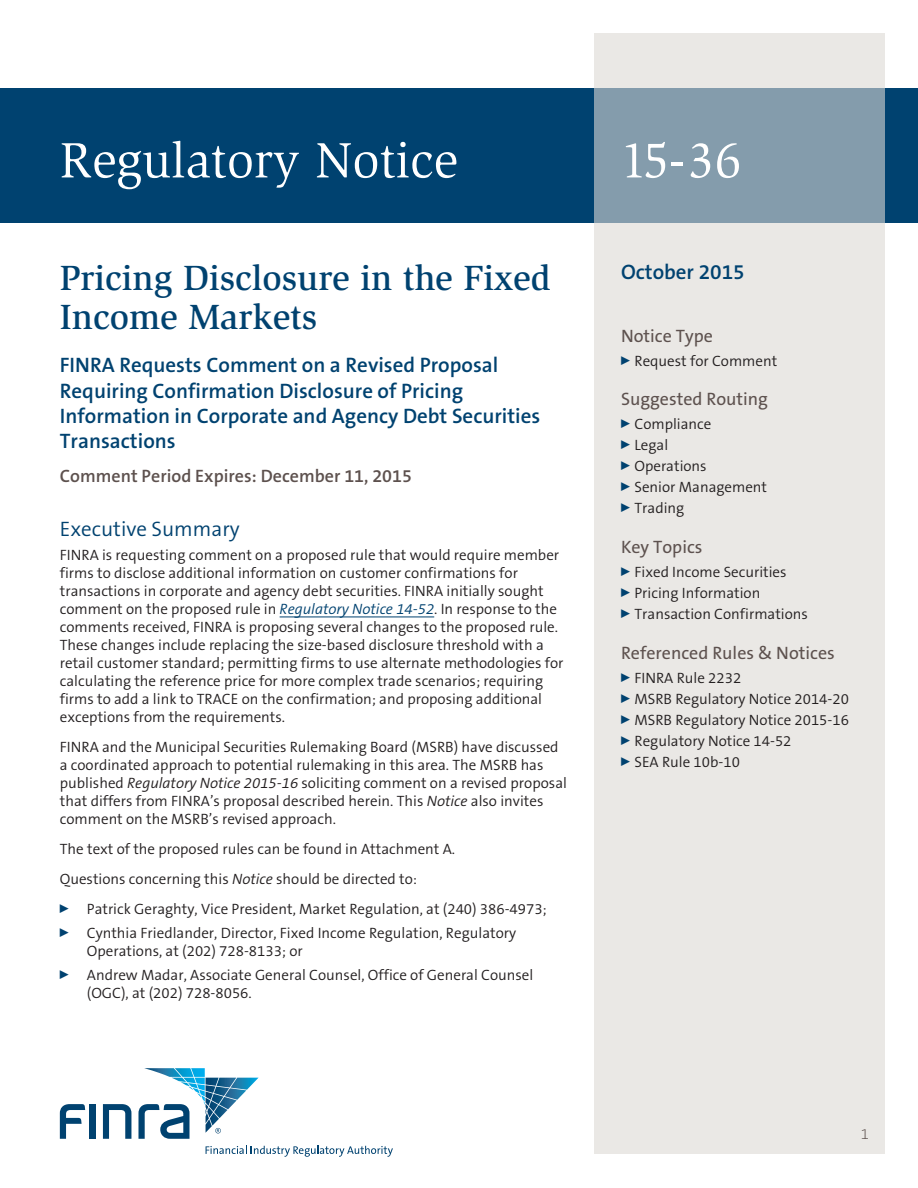
<style>
.page{position:relative;width:918px;height:1188px;background:#fff}
.page>*{position:absolute;margin:0;border:0;box-sizing:border-box;transform-origin:0 0}
.t1{font:51px "Slimbach LT";color:#fff}
.t2{font:500 36px/39px "Slimbach LT";color:#004270}
.t3{font:600 21px/25.2px "The Sans B6";color:#004270}
.t4{font:300 21px "The Sans B4";color:#004270}
.t5{font:18px "The Sans B5 Plain";color:#5d514e}
.t6{font:600 18px "The Sans B6";color:#5d514e}
.t7{font:300 15px/18px "The Sans B4";color:#231f20}
.t8{font:200 15px "The Sans B2";color:#5d514e}
.s1{font-style:italic;color:#004270}
.s2{font-style:italic}
</style>
<div class="page">
<div style="left:0;top:88px;width:918px;height:135px;background:#004270"></div>
<svg style="left:594px;top:34px;width:290px;height:1120px;background:#dddede"></svg>
<div style="left:90px;top:1104px;width:6px;height:35px;background:#004270"></div>
<svg style="left:103px;top:1104px;width:28px;height:35px"></svg>
<svg style="left:60px;top:1104px;width:25px;height:35px"></svg>
<svg style="left:206px;top:1146px;width:187px;height:11px"></svg>
<svg style="left:138px;top:1068px;width:121px;height:71px"></svg>
<hr style="left:280px;top:616px;width:154px;height:1px;background:#004270">
<h1 class="t1" style="left:60px;top:131px;width:400px">Regulatory Notice</h1>
<h1 class="t1" style="left:621px;top:131px;width:122px">15-36</h1>
<h2 class="t2" style="left:60px;top:258px;width:493px">Pricing Disclosure in the Fixed<br>Income Markets</h2>
<h3 class="t3" style="left:60px;top:353px;width:482px">FINRA Requests Comment on a Revised Proposal Requiring Confirmation Disclosure of Pricing Information in Corporate and Agency Debt Securities Transactions</h3>
<p class="t6" style="left:60px;top:467px;width:354px">Comment Period Expires: December 11, 2015</p>
<h3 class="t4" style="left:60px;top:517px;width:181px">Executive Summary</h3>
<p class="t7" style="left:60px;top:546px;width:505px">FINRA is requesting comment on a proposed rule that would require member firms to disclose additional information on customer confirmations for transactions in corporate and agency debt securities. FINRA initially sought comment on the proposed rule in <span class="s1">Regulatory Notice 14-52</span>. In response to the comments received, FINRA is proposing several changes to the proposed rule.<br>These changes include replacing the size-based disclosure threshold with a retail customer standard; permitting firms to use alternate methodologies for calculating the reference price for more complex trade scenarios; requiring firms to add a link to TRACE on the confirmation; and proposing additional exceptions from the requirements.</p>
<p class="t7" style="left:60px;top:738px;width:509px">FINRA and the Municipal Securities Rulemaking Board (MSRB) have discussed a coordinated approach to potential rulemaking in this area. The MSRB has published <span class="s2">Regulatory Notice 2015-16</span> soliciting comment on a revised proposal that differs from FINRA’s proposal described herein. This <span class="s2">Notice</span> also invites comment on the MSRB’s revised approach.</p>
<p class="t7" style="left:60px;top:834px;width:489px;line-height:30px">The text of the proposed rules can be found in Attachment A.<br>Questions concerning this <span class="s2">Notice</span> should be directed to:<br><sup>0</sup> Patrick Geraghty, Vice President, Market Regulation, at (240) 386-4973;</p>
<p class="t7" style="left:87px;top:924px;width:431px;text-indent:-27px"><sup>0</sup> Cynthia Friedlander, Director, Fixed Income Regulation, Regulatory<br>Operations, at (202) 728-8133; or</p>
<p class="t7" style="left:87px;top:966px;width:448px;text-indent:-27px"><sup>0</sup> Andrew Madar, Associate General Counsel, Office of General Counsel (OGC), at (202) 728-8056.</p>
<h3 class="t3" style="left:621px;top:260px;width:125px">October 2015</h3>
<p class="t5" style="left:621px;top:326px;width:93px">Notice Type</p>
<p class="t7" style="left:621px;top:352px;width:158px"><sup>0</sup> Request for Comment</p>
<p class="t5" style="left:621px;top:390px;width:149px">Suggested Routing</p>
<p class="t7" style="left:621px;top:414px;width:148px;line-height:21px"><sup>0</sup> Compliance<br><sup>0</sup> Legal<br><sup>0</sup> Operations<br><sup>0</sup> Senior Management<br><sup>0</sup> Trading</p>
<p class="t5" style="left:621px;top:537px;width:83px">Key Topics</p>
<p class="t7" style="left:621px;top:562px;width:189px;line-height:21px"><sup>0</sup> Fixed Income Securities<br><sup>0</sup> Pricing Information<br><sup>0</sup> Transaction Confirmations</p>
<p class="t5" style="left:621px;top:643px;width:215px">Referenced Rules &amp; Notices</p>
<p class="t7" style="left:621px;top:668px;width:229px;line-height:21px"><sup>0</sup> FINRA Rule 2232<br><sup>0</sup> MSRB Regulatory Notice 2014-20<br><sup>0</sup> MSRB Regulatory Notice 2015-16<br><sup>0</sup> Regulatory Notice 14-52<br><sup>0</sup> SEA Rule 10b-10</p>
<p class="t8" style="left:861px;top:1126px;width:10px">1</p>
</div>
